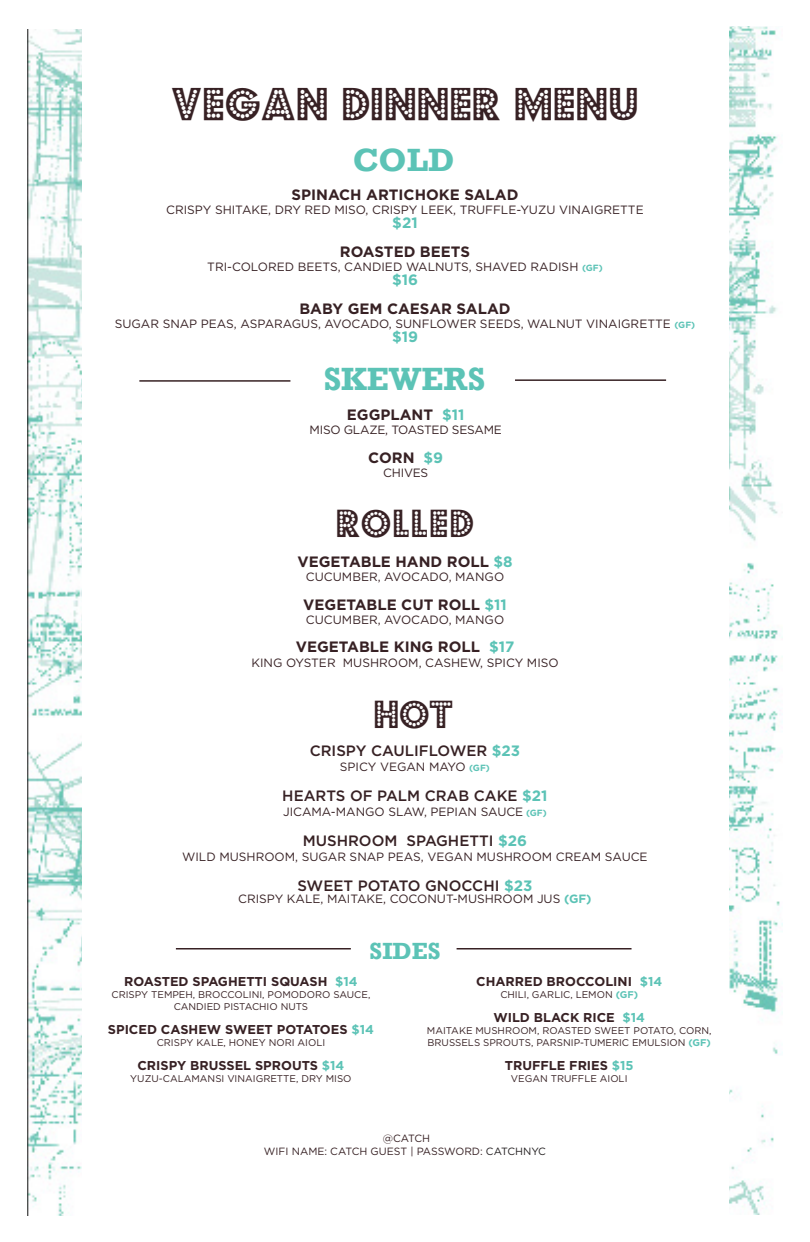
<style>
.page{position:relative;width:810px;height:1242px;background:#fff}
.page>*{position:absolute;margin:0;border:0;box-sizing:border-box;transform-origin:0 0}
.t1{font:39px "Budmo Jiggler";color:#372124}
.t2{font:700 33px "Rockwell";color:#5cc3b6}
.Heading_1{font:33px "Budmo Jiggler";letter-spacing:.04em;color:#372124}
.t3{font:700 24px "Rockwell";color:#5cc3b6}
.t4{font:700 15px "Gotham HTF";color:#372124}
.Heading_1-2{font:500 15px "Gotham HTF";color:#372124}
.t5{font:700 15px "Gotham HTF";color:#5cc3b6}
.t6{font:700 12.9px "Gotham HTF";color:#372124}
.Heading_1-3{font:12px "Gotham HTF";color:#372124}
.Heading_1-4{font:12px "Gotham HTF";letter-spacing:-.02em;color:#372124}
.t7{font:10.5px "Gotham HTF";color:#372124}
.t8{font:9.75px "Gotham HTF";color:#372124}
.s1{font-weight:700;font-size:9px;color:#5cc3b6}
.s2{color:#5cc3b6}
.s3{font-weight:700;color:#5cc3b6}
.s4{color:#231f20}
</style>
<div class="page">
<hr style="left:139px;top:380px;width:151px;height:2px;background:#372124">
<hr style="left:515px;top:379px;width:151px;height:2px;background:#372124">
<hr style="left:457px;top:948px;width:175px;height:2px;background:#372124">
<hr style="left:176px;top:948px;width:175px;height:2px;background:#372124">
<img style="left:730px;top:27px;width:53px;height:1188px">
<img style="left:27px;top:30px;width:55px;height:1186px">
<p class="t1" style="left:171px;top:82px;width:469px">VEGAN DINNER MENU</p>
<p class="t2" style="left:353px;top:140px;width:103px">COLD</p>
<p class="t4" style="left:292px;top:186px;width:228px">SPINACH ARTICHOKE SALAD</p>
<p class="Heading_1-3" style="left:166px;top:203px;width:479px">CRISPY SHITAKE, DRY RED MISO, CRISPY LEEK, TRUFFLE-YUZU VINAIGRETTE</p>
<p class="t5" style="left:392px;top:214px;width:27px">$21</p>
<p class="t4" style="left:340px;top:243px;width:132px">ROASTED BEETS</p>
<p class="Heading_1-3" style="left:207px;top:260px;width:397px">TRI-COLORED BEETS, CANDIED WALNUTS, SHAVED RADISH <span class="s1">(GF)</span></p>
<p class="t5" style="left:392px;top:271px;width:27px">$16</p>
<p class="t4" style="left:299px;top:300px;width:213px">BABY GEM CAESAR SALAD</p>
<p class="Heading_1-3" style="left:115px;top:317px;width:582px">SUGAR SNAP PEAS, ASPARAGUS, AVOCADO, SUNFLOWER SEEDS, WALNUT VINAIGRETTE <span class="s1">(GF)</span></p>
<p class="t5" style="left:392px;top:328px;width:27px">$19</p>
<p class="t2" style="left:324px;top:359px;width:163px">SKEWERS</p>
<p class="t4" style="left:347px;top:406px;width:119px">EGGPLANT <span class="s2">$11</span></p>
<p class="Heading_1-4" style="left:310px;top:423px;width:194px">MISO GLAZE, TOASTED SESAME</p>
<p class="t4" style="left:368px;top:449px;width:76px">CORN <span class="s2">$9</span></p>
<p class="Heading_1-3" style="left:383px;top:466px;width:46px">CHIVES</p>
<p class="Heading_1" style="left:336px;top:505px;width:140px">ROLLED</p>
<p class="t4" style="left:298px;top:553px;width:217px">VEGETABLE HAND ROLL <span class="s2">$8</span></p>
<p class="Heading_1-3" style="left:306px;top:570px;width:200px">CUCUMBER, AVOCADO, MANGO</p>
<p class="t4" style="left:303px;top:596px;width:205px">VEGETABLE CUT ROLL <span class="s2">$11</span></p>
<p class="Heading_1-3" style="left:306px;top:613px;width:200px">CUCUMBER, AVOCADO, MANGO</p>
<p class="t4" style="left:296px;top:638px;width:220px">VEGETABLE KING ROLL <span class="s2">$17</span></p>
<p class="Heading_1-3" style="left:251px;top:656px;width:309px">KING OYSTER MUSHROOM, CASHEW, SPICY MISO</p>
<p class="Heading_1" style="left:373px;top:696px;width:81px">HOT</p>
<p class="Heading_1-2" style="left:310px;top:742px;width:212px">CRISPY CAULIFLOWER <span class="s3">$23</span></p>
<p class="Heading_1-3" style="left:340px;top:760px;width:152px">SPICY VEGAN MAYO <span class="s1">(GF)</span></p>
<p class="Heading_1-2" style="left:282px;top:787px;width:267px">HEARTS OF PALM CRAB CAKE <span class="s3">$21</span></p>
<p class="Heading_1-3" style="left:283px;top:805px;width:265px">JICAMA-MANGO SLAW, PEPIAN SAUCE <span class="s1">(GF)</span></p>
<p class="Heading_1-2" style="left:303px;top:832px;width:226px">MUSHROOM SPAGHETTI <span class="s3">$26</span></p>
<p class="Heading_1-3" style="left:182px;top:850px;width:467px">WILD MUSHROOM, SUGAR SNAP PEAS, VEGAN MUSHROOM CREAM SAUCE</p>
<p class="Heading_1-2" style="left:297px;top:877px;width:236px">SWEET POTATO GNOCCHI <span class="s3">$23</span></p>
<p class="Heading_1-3" style="left:238px;top:892px;width:355px">CRISPY KALE, MAITAKE, COCONUT-MUSHROOM JUS <span class="s3">(GF)</span></p>
<p class="t3" style="left:370px;top:936px;width:72px">SIDES</p>
<p class="t6" style="left:124px;top:974px;width:235px">ROASTED SPAGHETTI SQUASH <span class="s2">$14</span></p>
<p class="t8" style="left:112px;top:989px;width:260px">CRISPY TEMPEH, BROCCOLINI, POMODORO SAUCE,</p>
<p class="t8" style="left:174px;top:1001px;width:136px">CANDIED PISTACHIO NUTS</p>
<p class="t6" style="left:108px;top:1022px;width:268px">SPICED CASHEW SWEET POTATOES <span class="s2">$14</span></p>
<p class="t8" style="left:157px;top:1037px;width:170px">CRISPY KALE, HONEY NORI AIOLI</p>
<p class="t6" style="left:137px;top:1058px;width:208px">CRISPY BRUSSEL SPROUTS <span class="s2">$14</span></p>
<p class="t8" style="left:130px;top:1073px;width:223px">YUZU-CALAMANSI VINAIGRETTE, DRY MISO</p>
<p class="t6" style="left:476px;top:974px;width:188px">CHARRED BROCCOLINI <span class="s2">$14</span></p>
<p class="t8" style="left:500px;top:989px;width:139px">CHILI, GARLIC, LEMON <span class="s3">(GF)</span></p>
<p class="t6" style="left:493px;top:1010px;width:153px">WILD BLACK RICE <span class="s2">$14</span></p>
<p class="t8" style="left:427px;top:1025px;width:286px">MAITAKE MUSHROOM, ROASTED SWEET POTATO, CORN,</p>
<p class="t8" style="left:428px;top:1037px;width:285px">BRUSSELS SPROUTS, PARSNIP-TUMERIC EMULSION <span class="s3">(GF)</span></p>
<p class="t6" style="left:505px;top:1058px;width:130px">TRUFFLE FRIES <span class="s2">$15</span></p>
<p class="t8" style="left:511px;top:1073px;width:118px">VEGAN TRUFFLE AIOLI</p>
<p class="t7" style="left:383px;top:1132px;width:49px">@CATCH</p>
<p class="t7" style="left:264px;top:1145px;width:284px">WIFI NAME: CATCH GUEST | PASSWORD: <span class="s4">CATCHNYC</span></p>
</div>
